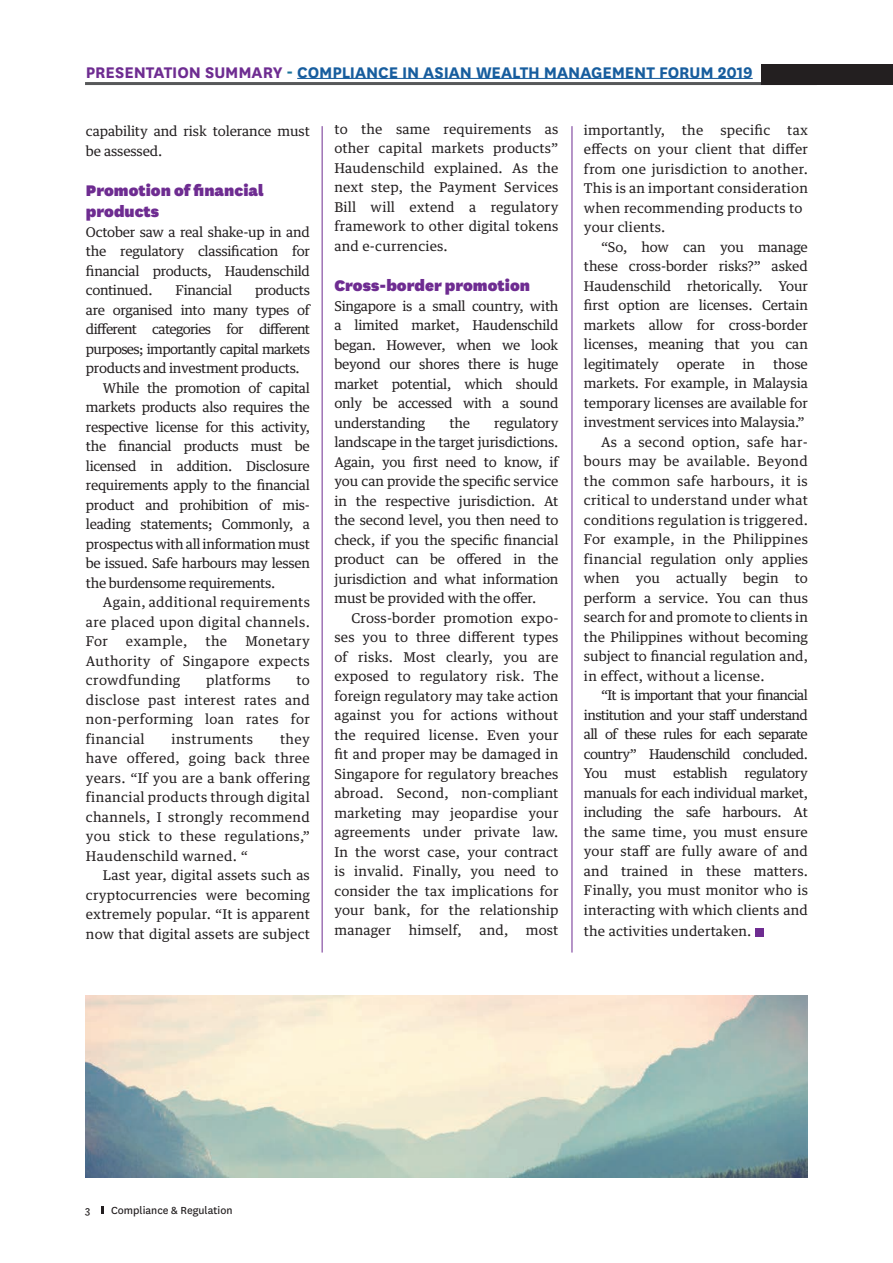
<style>
.page{position:relative;width:893px;height:1263px;background:#fff}
.page>*{position:absolute;margin:0;border:0;box-sizing:border-box;transform-origin:0 0}
.t1{font:700 18px "National";letter-spacing:-.005em;color:#175d9e}
.t2{font:900 18px/21px "National";color:#6e2c91}
.t3{font:13.5px/19.5px "Guardian Text Egyp";letter-spacing:-.005em;color:#231f20;text-align:justify}
.t4{font:13.5px "Guardian Text Egyp";letter-spacing:-.025em;color:#231f20}
.t5{font:13.5px "Guardian Text Egyp";letter-spacing:-.05em;color:#231f20}
.t6{font:13.5px "Guardian Text Egyp";letter-spacing:.02em;color:#231f20}
.t7{font:13.5px/19.5px "Guardian Text Egyp";letter-spacing:.015em;color:#231f20}
.t8{font:13.5px "Guardian Text Egyp";letter-spacing:.025em;color:#231f20}
.t9{font:12px "National";color:#231f20}
.s1{color:#6e2c91}
.s2{color:#18729a}
</style>
<div class="page">
<svg style="left:101px;top:1206px;width:2px;height:8px"></svg>
<hr style="left:85px;top:82px;width:732px;height:3px;background:#57585a">
<div style="left:761px;top:64px;width:132px;height:21px;background:#231f20"></div>
<hr style="left:297px;top:78px;width:456px;height:1px;background:#175d9e">
<div style="left:755px;top:928px;width:8px;height:8px;background:#6e2c91"></div>
<hr style="left:322px;top:126px;width:1px;height:826px;background:#6e2c91">
<hr style="left:572px;top:126px;width:1px;height:826px;background:#6e2c91">
<img style="left:86px;top:995px;width:721px;height:183px">
<h1 class="t1" style="left:86px;top:60px;width:668px"><span class="s1">PRESENTATION SUMMARY</span> <span class="s2">-</span> COMPLIANCE IN ASIAN WEALTH MANAGEMENT FORUM 2019</h1>
<p class="t3" style="left:86px;top:120px;width:225px">capability and risk tolerance must be assessed.</p>
<h1 class="t2" style="left:86px;top:179px;width:179px">Promotion of financial products</h1>
<p class="t3" style="left:86px;top:221px;width:225px">October saw a real shake-up in and the regulatory classification for financial products, Haudenschild continued.</p>
<p class="t4" style="left:175px;top:279px;width:58px">Financial</p>
<p class="t4" style="left:255px;top:279px;width:56px">products</p>
<p class="t4" style="left:86px;top:299px;width:225px">are organised into many types of</p>
<p class="t5" style="left:86px;top:318px;width:225px">different categories for different</p>
<p class="t5" style="left:86px;top:338px;width:225px">purposes; importantly capital markets</p>
<p class="t4" style="left:86px;top:357px;width:215px">products and investment products.</p>
<p class="t4" style="left:103px;top:377px;width:208px">While the promotion of capital</p>
<p class="t4" style="left:86px;top:396px;width:225px">markets products also requires the</p>
<p class="t4" style="left:86px;top:416px;width:225px">respective license for this activity,</p>
<p class="t4" style="left:86px;top:435px;width:225px">the financial products must be</p>
<p class="t4" style="left:86px;top:455px;width:225px">licensed in addition. Disclosure</p>
<p class="t4" style="left:86px;top:474px;width:225px">requirements apply to the financial</p>
<p class="t4" style="left:86px;top:494px;width:225px">product and prohibition of mis-</p>
<p class="t4" style="left:86px;top:513px;width:225px">leading statements; Commonly, a</p>
<p class="t4" style="left:86px;top:533px;width:225px">prospectus with all information must</p>
<p class="t4" style="left:86px;top:552px;width:225px">be issued. Safe harbours may lessen</p>
<p class="t4" style="left:86px;top:572px;width:191px">the burdensome requirements.</p>
<p class="t8" style="left:103px;top:591px;width:208px">Again, additional requirements</p>
<p class="t8" style="left:86px;top:610px;width:225px">are placed upon digital channels.</p>
<p class="t3" style="left:86px;top:630px;width:23px">For</p>
<p class="t8" style="left:126px;top:630px;width:63px">example,</p>
<p class="t3" style="left:206px;top:630px;width:23px">the</p>
<p class="t3" style="left:86px;top:630px;width:225px;text-indent:159px">Monetary Authority of Singapore expects crowdfunding</p>
<p class="t8" style="left:206px;top:669px;width:66px">platforms</p>
<p class="t3" style="left:86px;top:669px;width:225px;text-indent:210px">to disclose past interest rates and non-performing loan rates for financial</p>
<p class="t3" style="left:86px;top:728px;width:225px;text-indent:194px">they have offered, going back three years. “If you are a bank offering financial products through digital channels, I strongly recommend you stick to these regulations,” Haudenschild warned. “</p>
<p class="t3" style="left:86px;top:864px;width:225px;text-indent:17px">Last year, digital assets such as cryptocurrencies were becoming extremely popular. “It is apparent now that digital assets are subject</p>
<p class="t8" style="left:172px;top:727px;width:83px">instruments</p>
<p class="t3" style="left:334px;top:118px;width:225px">to the same requirements as other capital markets products” Haudenschild explained. As the next step, the Payment Services Bill will extend a regulatory framework to other digital tokens and e-currencies.</p>
<h1 class="t2" style="left:334px;top:274px;width:197px">Cross-border promotion</h1>
<p class="t3" style="left:334px;top:295px;width:225px">Singapore is a small country, with a limited market, Haudenschild began. However, when we look beyond our shores there is huge market potential, which should only be accessed with a sound understanding</p>
<p class="t3" style="left:334px;top:412px;width:225px;text-indent:160px">regulatory landscape in the target jurisdictions.<br>Again, you first need to know, if you can provide the specific service in the respective jurisdiction. At the second level, you then need to check, if you the specific financial product can be offered in the jurisdiction and what information must be provided with the offer.</p>
<p class="t3" style="left:334px;top:607px;width:225px;text-indent:17px">Cross-border promotion expo&shy;ses you to three different types of risks. Most clearly, you are exposed to regulatory risk. The foreign regulatory may take action against you for actions without the required license. Even your fit and proper may be damaged in Singapore for regulatory breaches abroad. Second, non-compliant marketing may jeopardise your agreements under private law.<br>In the worst case, your contract is invalid. Finally, you need to consider the tax implications for your bank, for the relationship manager</p>
<p class="t3" style="left:450px;top:412px;width:22px">the</p>
<p class="t3" style="left:409px;top:919px;width:54px">himself,</p>
<p class="t3" style="left:479px;top:919px;width:30px">and,</p>
<p class="t3" style="left:526px;top:919px;width:34px">most</p>
<p class="t3" style="left:584px;top:119px;width:83px">importantly,</p>
<p class="t3" style="left:682px;top:119px;width:23px">the</p>
<p class="t3" style="left:720px;top:119px;width:51px">specific</p>
<p class="t7" style="left:584px;top:119px;width:225px;text-indent:203px">tax effects on your client that differ from one jurisdiction to another.<br>This is an important consideration when recommending products to your clients.</p>
<p class="t3" style="left:584px;top:236px;width:225px;text-indent:17px">“So, how can you manage these cross-border risks?” asked Haudenschild rhetorically. Your first option are licenses. Certain markets allow for cross-border licenses, meaning that you can legitimately</p>
<p class="t3" style="left:677px;top:353px;width:49px">operate</p>
<p class="t3" style="left:743px;top:353px;width:14px">in</p>
<p class="t3" style="left:773px;top:353px;width:36px">those</p>
<p class="t3" style="left:584px;top:372px;width:225px">markets. For example, in Malaysia</p>
<p class="t3" style="left:584px;top:392px;width:225px">temporary licenses are available for</p>
<p class="t3" style="left:584px;top:411px;width:222px">investment services into Malaysia.”</p>
<p class="t6" style="left:601px;top:431px;width:208px">As a second option, safe har-</p>
<p class="t6" style="left:584px;top:450px;width:225px">bours may be available. Beyond</p>
<p class="t6" style="left:584px;top:470px;width:225px">the common safe harbours, it is</p>
<p class="t6" style="left:584px;top:489px;width:225px">critical to understand under what</p>
<p class="t6" style="left:584px;top:509px;width:225px">conditions regulation is triggered.</p>
<p class="t6" style="left:584px;top:528px;width:225px">For example, in the Philippines</p>
<p class="t3" style="left:584px;top:548px;width:225px">financial regulation only applies</p>
<p class="t3" style="left:584px;top:567px;width:225px">when you actually begin to</p>
<p class="t3" style="left:584px;top:587px;width:225px">perform a service. You can thus</p>
<p class="t3" style="left:584px;top:606px;width:225px">search for and promote to clients in</p>
<p class="t3" style="left:584px;top:626px;width:225px">the Philippines without becoming</p>
<p class="t3" style="left:584px;top:645px;width:225px">subject to financial regulation and,</p>
<p class="t6" style="left:584px;top:665px;width:182px">in effect, without a license.</p>
<p class="t5" style="left:601px;top:684px;width:208px">“It is important that your financial</p>
<p class="t5" style="left:584px;top:704px;width:225px">institution and your staff understand</p>
<p class="t5" style="left:584px;top:723px;width:225px">all of these rules for each separate</p>
<p class="t5" style="left:584px;top:743px;width:225px">country” Haudenschild concluded.</p>
<p class="t4" style="left:584px;top:762px;width:225px">You must establish regulatory</p>
<p class="t4" style="left:584px;top:782px;width:225px">manuals for each individual market,</p>
<p class="t4" style="left:584px;top:801px;width:225px">including the safe harbours. At</p>
<p class="t3" style="left:584px;top:821px;width:225px">the same time, you must ensure</p>
<p class="t3" style="left:584px;top:840px;width:225px">your staff are fully aware of and</p>
<p class="t3" style="left:584px;top:860px;width:225px">and trained in these matters.</p>
<p class="t3" style="left:584px;top:879px;width:225px">Finally, you must monitor who is</p>
<p class="t3" style="left:584px;top:899px;width:225px">interacting with which clients and</p>
<p class="t3" style="left:584px;top:920px;width:169px">the activities undertaken.</p>
<p class="t9" style="left:85px;top:1202px;width:7px">3</p>
<p class="t9" style="left:111px;top:1202px;width:123px">Compliance &amp; Regulation</p>
</div>
